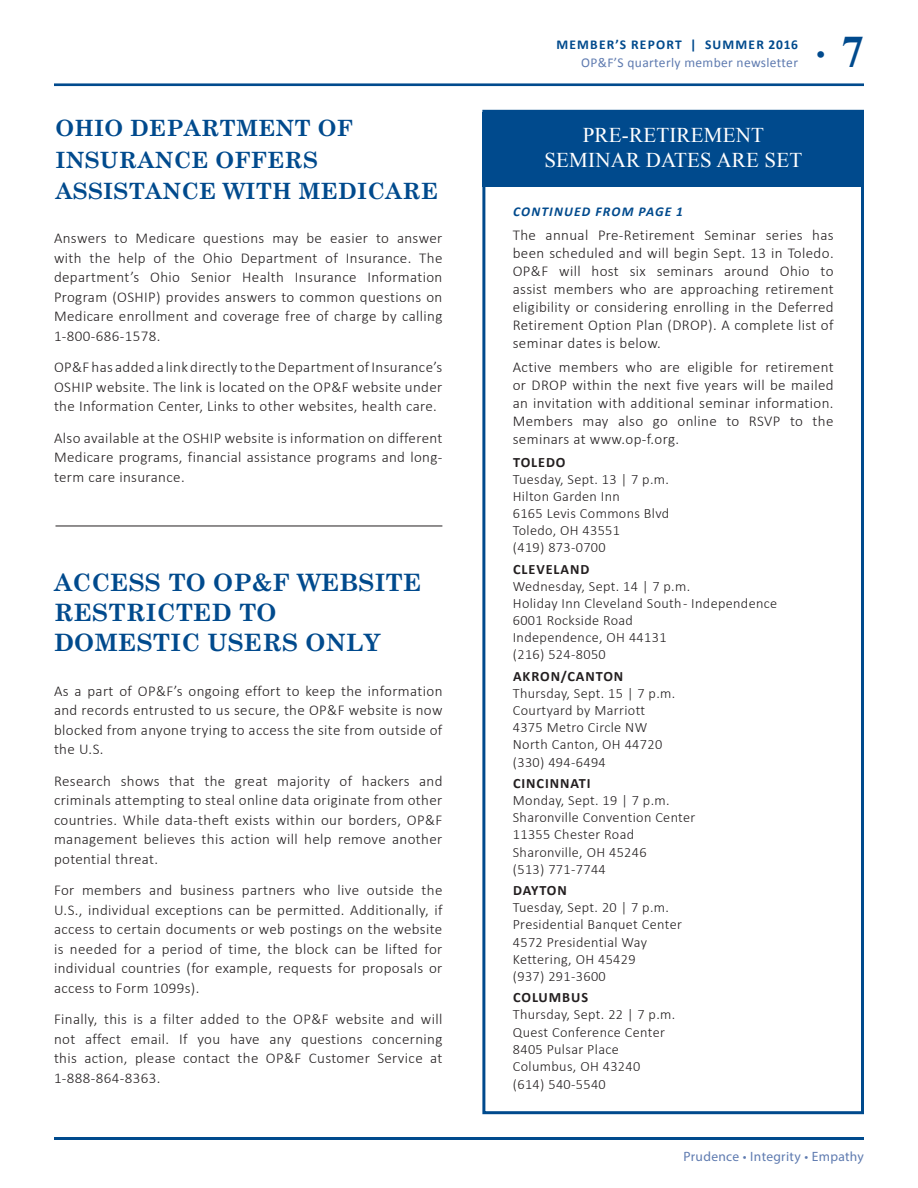
<style>
.page{position:relative;width:918px;height:1188px;background:#fff}
.page>*{position:absolute;margin:0;border:0;box-sizing:border-box;transform-origin:0 0}
.t1{font:700 24px/30px "Century Schoolbook";letter-spacing:.01em;color:#004a8d}
.t2{font:700 22.5px/31.5px "Century Schoolbook";letter-spacing:.01em;color:#004a8d}
.t3{font:21px/25.5px "Times New Roman";letter-spacing:.01em;color:#fff;text-align:center}
.t4{font:21px "Helvetica LT Std";color:#004a8d}
.t5{font:300 15px/19.5px "Calibri";letter-spacing:.025em;color:#231f20;text-align:justify}
.t6{font:300 14.25px/17.1px "Calibri";letter-spacing:.025em;color:#231f20}
.t7{font:700 14.25px "Calibri";letter-spacing:.065em;color:#231f20}
.t8{font:13.5px "Calibri";letter-spacing:.025em;color:#5f7bb0}
.t9{font:13.5px "Myriad Pro";letter-spacing:.025em;color:#5f7bb0}
.t10{font:700 13.5px "Calibri";letter-spacing:.09em;color:#004a8d}
.t11{font:italic 700 13.5px "Calibri";letter-spacing:.09em;color:#004a8d}
.s1{font-family:"Times New Roman";font-weight:700;font-size:45px}
</style>
<div class="page">
<hr style="left:54px;top:83px;width:810px;height:3px;background:#004a8d">
<hr style="left:56px;top:1137px;width:808px;height:3px;background:#004a8d">
<div style="left:482px;top:110px;width:382px;height:1004px;border:3px solid #004a8d"></div>
<div style="left:482px;top:112px;width:382px;height:75px;background:#004a8d"></div>
<hr style="left:56px;top:526px;width:386px;height:1px;background:#231f20">
<h2 class="t2" style="left:56px;top:111px;width:384px">OHIO DEPARTMENT OF<br>INSURANCE OFFERS<br>ASSISTANCE WITH MEDICARE</h2>
<p class="t5" style="left:54px;top:228px;width:390px">Answers to Medicare questions may be easier to answer with the help of the Ohio Department of Insurance. The department’s Ohio Senior Health Insurance Information Program (OSHIP) provides answers to common questions on Medicare enrollment and coverage free of charge by calling 1-800-686-1578.</p>
<p class="t5" style="left:54px;top:357px;width:390px">OP&amp;F has added a link directly to the Department of Insurance’s OSHIP website. The link is located on the OP&amp;F website under the Information Center, Links to other websites, health care.</p>
<p class="t5" style="left:54px;top:428px;width:390px">Also available at the OSHIP website is information on different Medicare programs, financial assistance programs and long&shy;term care insurance.</p>
<h1 class="t1" style="left:54px;top:566px;width:369px">ACCESS TO OP&amp;F WEBSITE<br>RESTRICTED TO<br>DOMESTIC USERS ONLY</h1>
<p class="t5" style="left:54px;top:681px;width:390px">As a part of OP&amp;F’s ongoing effort to keep the information and records entrusted to us secure, the OP&amp;F website is now blocked from anyone trying to access the site from outside of the U.S.</p>
<p class="t5" style="left:54px;top:771px;width:390px">Research shows that the great majority of hackers and criminals attempting to steal online data originate from other countries. While data-theft exists within our borders, OP&amp;F management believes this action will help remove another potential threat.</p>
<p class="t5" style="left:54px;top:880px;width:390px">For members and business partners who live outside the U.S., individual exceptions can be permitted. Additionally, if access to certain documents or web postings on the website is needed for a period of time, the block can be lifted for individual countries (for example, requests for proposals or access to Form 1099s).</p>
<p class="t5" style="left:54px;top:1009px;width:390px">Finally, this is a filter added to the OP&amp;F website and will not affect email. If you have any questions concerning this action, please contact the OP&amp;F Customer Service at 1-888-864-8363.</p>
<p class="t10" style="left:557px;top:36px;width:243px">MEMBER’S REPORT | SUMMER 2016</p>
<p class="t8" style="left:581px;top:54px;width:218px">OP&amp;F’S quarterly member newsletter</p>
<h3 class="t4" style="left:817px;top:42px;width:48px">• <span class="s1">7</span></h3>
<h3 class="t3" style="left:544px;top:122px;width:259px">PRE-RETIREMENT<br>SEMINAR DATES ARE SET</h3>
<p class="t11" style="left:513px;top:203px;width:172px">CONTINUED FROM PAGE 1</p>
<p class="t5" style="left:513px;top:226px;width:322px;line-height:18px">The annual Pre-Retirement Seminar series has been scheduled and will begin Sept. 13 in Toledo.<br>OP&amp;F will host six seminars around Ohio to assist members who are approaching retirement eligibility or considering enrolling in the Deferred Retirement Option Plan (DROP). A complete list of seminar dates is below.</p>
<p class="t5" style="left:513px;top:358px;width:322px;line-height:18px">Active members who are eligible for retirement or DROP within the next five years will be mailed an invitation with additional seminar information.<br>Members may also go online to RSVP to the seminars at www.op-f.org.</p>
<p class="t7" style="left:513px;top:453px;width:54px">TOLEDO</p>
<p class="t6" style="left:513px;top:471px;width:158px">Tuesday, Sept. 13 | 7 p.m.<br>Hilton Garden Inn<br>6165 Levis Commons Blvd<br>Toledo, OH 43551<br>(419) 873-0700</p>
<p class="t7" style="left:513px;top:560px;width:78px">CLEVELAND</p>
<p class="t6" style="left:513px;top:578px;width:266px">Wednesday, Sept. 14 | 7 p.m.<br>Holiday Inn Cleveland South - Independence<br>6001 Rockside Road<br>Independence, OH 44131<br>(216) 524-8050</p>
<p class="t7" style="left:513px;top:667px;width:112px">AKRON/CANTON</p>
<p class="t6" style="left:513px;top:685px;width:164px">Thursday, Sept. 15 | 7 p.m.<br>Courtyard by Marriott<br>4375 Metro Circle NW<br>North Canton, OH 44720 (330) 494-6494</p>
<p class="t7" style="left:513px;top:774px;width:79px">CINCINNATI</p>
<p class="t6" style="left:513px;top:792px;width:184px">Monday, Sept. 19 | 7 p.m.<br>Sharonville Convention Center<br>11355 Chester Road<br>Sharonville, OH 45246<br>(513) 771-7744</p>
<p class="t7" style="left:513px;top:881px;width:55px">DAYTON</p>
<p class="t6" style="left:513px;top:899px;width:171px">Tuesday, Sept. 20 | 7 p.m.<br>Presidential Banquet Center<br>4572 Presidential Way<br>Kettering, OH 45429<br>(937) 291-3600</p>
<p class="t7" style="left:513px;top:989px;width:76px">COLUMBUS</p>
<p class="t6" style="left:513px;top:1006px;width:164px">Thursday, Sept. 22 | 7 p.m.<br>Quest Conference Center<br>8405 Pulsar Place<br>Columbus, OH 43240 (614) 540-5540</p>
<p class="t9" style="left:684px;top:1148px;width:182px">Prudence • Integrity • Empathy</p>
</div>
